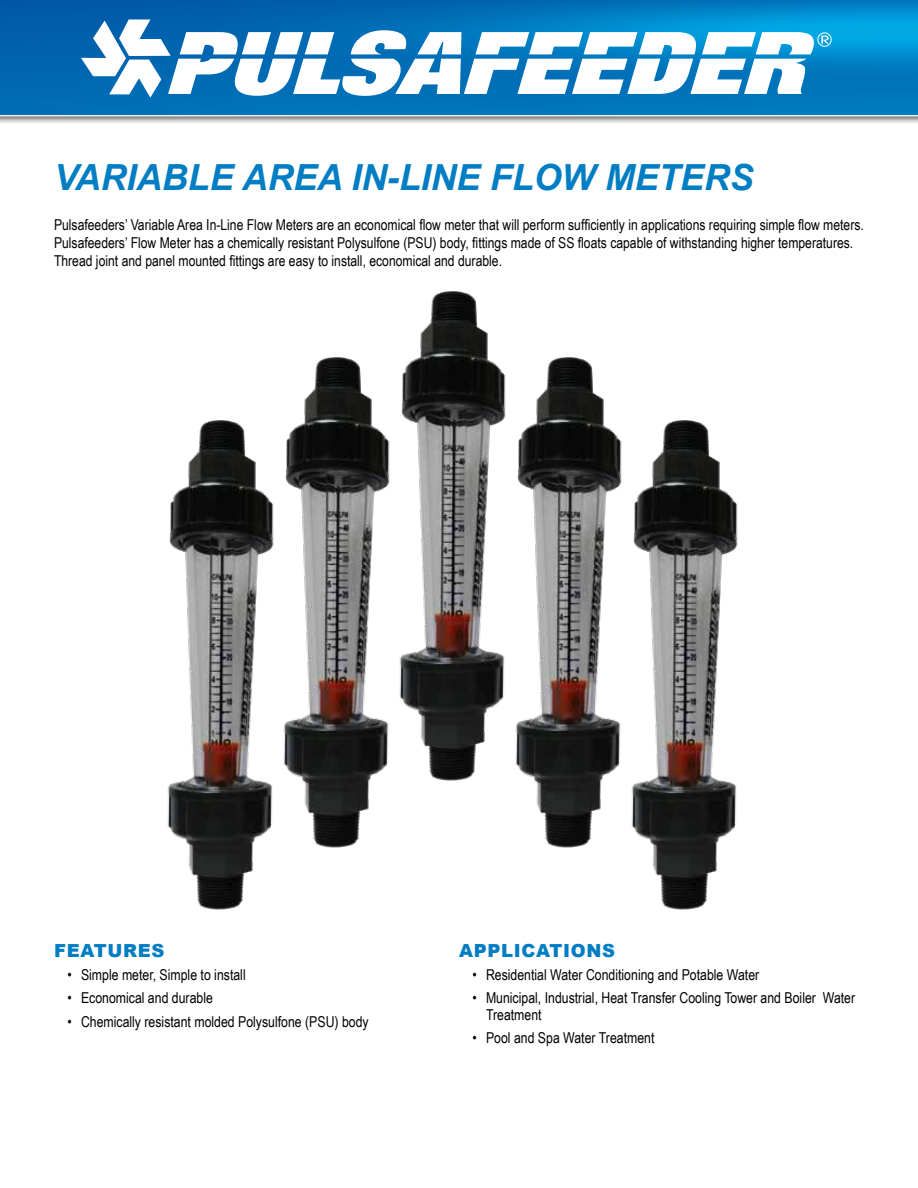
<style>
.page{position:relative;width:918px;height:1188px;background:#fff}
.page>*{position:absolute;margin:0;border:0;box-sizing:border-box;transform-origin:0 0}
.t1{font:italic 700 36px "Arial";color:#007dc3}
.t2{font:900 18px "Arial";letter-spacing:.035em;color:#007dc3}
.t3{font:15px/18px "Arial Narrow";color:#000}
</style>
<div class="page">
<div style="left:0;top:0;width:918px;height:126px;background:#000;opacity:.75"></div>
<div style="left:0;top:0;width:918px;height:118px;background:#000;opacity:.4"></div>
<div style="left:817px;top:32px;width:15px;height:15px;border:1px solid #fff;border-radius:50%"></div>
<svg style="left:81px;top:20px;width:734px;height:78px"></svg>
<svg style="left:821px;top:36px;width:8px;height:8px"></svg>
<img style="left:420px;top:291px;width:68px;height:55px">
<img style="left:304px;top:346px;width:138px;height:502px">
<img style="left:442px;top:346px;width:162px;height:501px">
<img style="left:167px;top:408px;width:166px;height:502px">
<img style="left:558px;top:408px;width:180px;height:502px">
<h1 class="t1" style="left:54px;top:154px;width:701px">VARIABLE AREA IN-LINE FLOW METERS</h1>
<p class="t3" style="left:54px;top:215px;width:811px">Pulsafeeders’ Variable Area In-Line Flow Meters are an economical flow meter that will perform sufficiently in applications requiring simple flow meters.<br>Pulsafeeders’ Flow Meter has a chemically resistant Polysulfone (PSU) body, fittings made of SS floats capable of withstanding higher temperatures.<br>Thread joint and panel mounted fittings are easy to install, economical and durable.</p>
<p class="t2" style="left:54px;top:937px;width:112px">FEATURES</p>
<p class="t3" style="left:68px;top:965px;width:180px">• Simple meter, Simple to install</p>
<p class="t3" style="left:68px;top:988px;width:147px">• Economical and durable</p>
<p class="t3" style="left:68px;top:1012px;width:303px">• Chemically resistant molded Polysulfone (PSU) body</p>
<p class="t2" style="left:459px;top:937px;width:157px">APPLICATIONS</p>
<p class="t3" style="left:472px;top:965px;width:288px">• Residential Water Conditioning and Potable Water</p>
<p class="t3" style="left:486px;top:989px;width:371px;line-height:16.5px;text-indent:-14px">• Municipal, Industrial, Heat Transfer Cooling Tower and Boiler Water<br>Treatment</p>
<p class="t3" style="left:472px;top:1028px;width:183px">• Pool and Spa Water Treatment</p>
</div>
